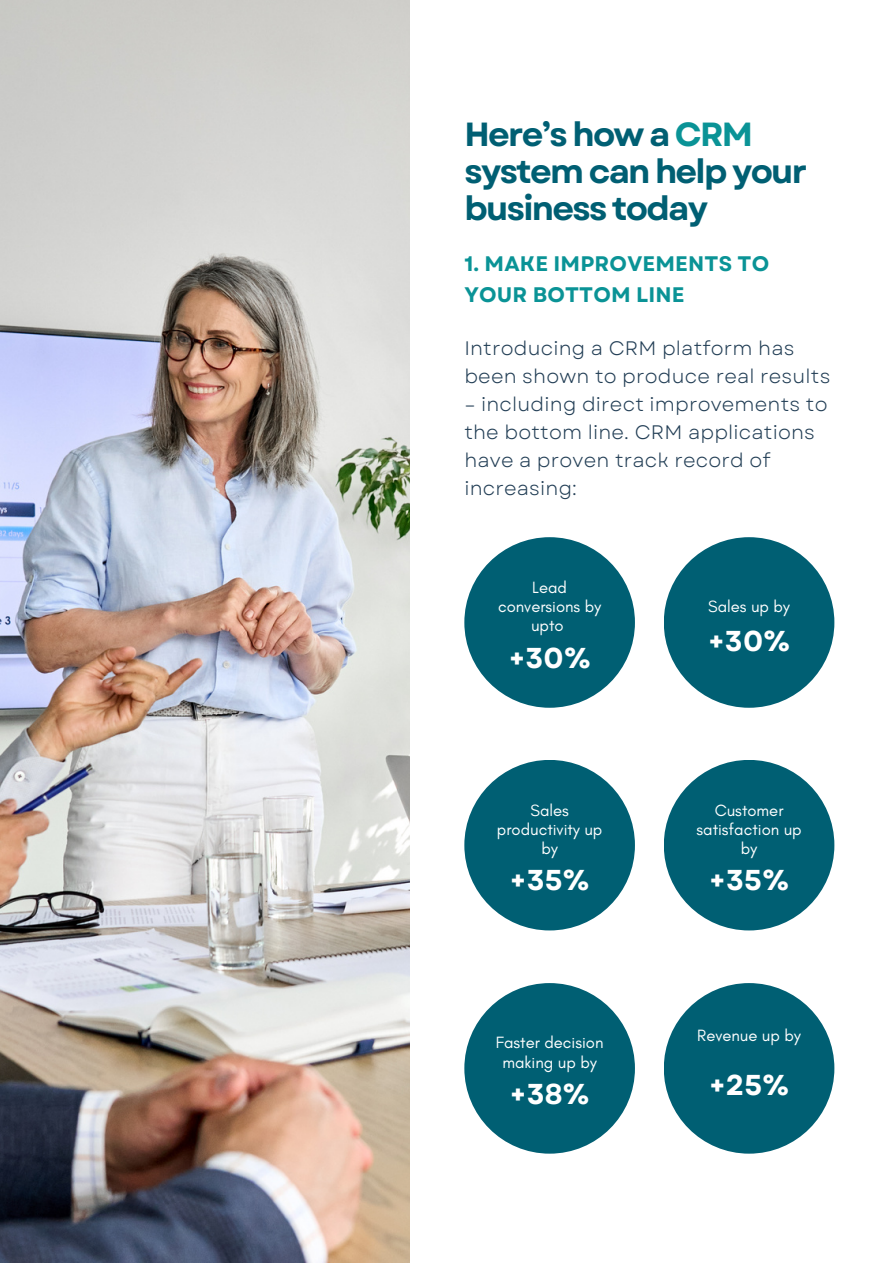
<style>
.page{position:relative;width:893px;height:1264px;background:#fff}
.page>*{position:absolute;margin:0;border:0;box-sizing:border-box;transform-origin:0 0}
.t1{font:700 33.45px/37px "Garet";letter-spacing:-.05em;color:#005f73}
.t2{font:700 28.8px "Garet";letter-spacing:.01em;color:#fff}
.t3{font:700 21px/30.3px "Garet";letter-spacing:.01em;color:#0a9396}
.t4{font:19.5px/28px "Garet";letter-spacing:.01em;color:#223e55}
.t5{font:16.65px/19px "Glacial Indifference";color:#fff;text-align:center}
.s1{color:#0a9396}
</style>
<div class="page">
<img style="left:0;top:0;width:409px;height:1262px">
<div style="left:464px;top:537px;width:171px;height:170px;background:#005f73;border-radius:50%"></div>
<div style="left:663px;top:537px;width:171px;height:170px;background:#005f73;border-radius:50%"></div>
<div style="left:464px;top:760px;width:171px;height:170px;background:#005f73;border-radius:50%"></div>
<div style="left:663px;top:760px;width:171px;height:170px;background:#005f73;border-radius:50%"></div>
<div style="left:464px;top:983px;width:171px;height:170px;background:#005f73;border-radius:50%"></div>
<div style="left:663px;top:983px;width:171px;height:170px;background:#005f73;border-radius:50%"></div>
<p class="t1" style="left:464px;top:116px;width:344px">Here’s how a <span class="s1">CRM </span>system can help your business today</p>
<p class="t3" style="left:464px;top:249px;width:306px">1. MAKE IMPROVEMENTS TO<br>YOUR BOTTOM LINE</p>
<p class="t4" style="left:464px;top:334px;width:367px">Introducing a CRM platform has been shown to produce real results</p>
<p class="t4" style="left:464px;top:390px;width:365px">– including direct improvements to the bottom line. CRM applications have a proven track record of increasing:</p>
<p class="t5" style="left:498px;top:577px;width:105px">Lead conversions by upto</p>
<p class="t2" style="left:508px;top:636px;width:83px">+30%</p>
<p class="t5" style="left:497px;top:800px;width:107px">Sales productivity up by</p>
<p class="t2" style="left:510px;top:859px;width:81px">+35%</p>
<p class="t5" style="left:496px;top:1033px;width:109px">Faster decision making up by</p>
<p class="t2" style="left:510px;top:1073px;width:81px">+38%</p>
<p class="t5" style="left:708px;top:596px;width:83px">Sales up by</p>
<p class="t2" style="left:708px;top:619px;width:83px">+30%</p>
<p class="t5" style="left:696px;top:800px;width:107px">Customer satisfaction up by</p>
<p class="t2" style="left:709px;top:859px;width:81px">+35%</p>
<p class="t5" style="left:697px;top:1025px;width:105px">Revenue up by</p>
<p class="t2" style="left:709px;top:1063px;width:82px">+25%</p>
</div>
